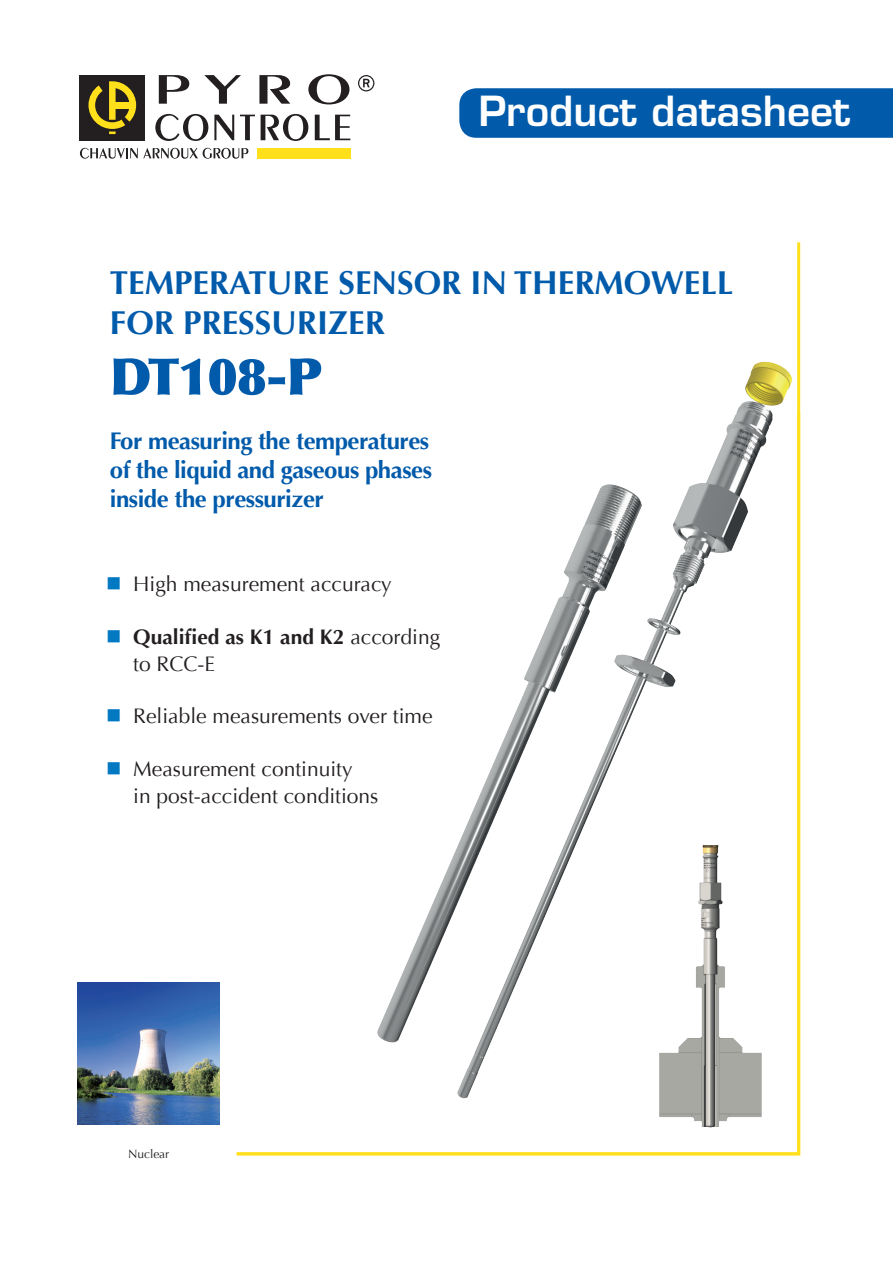
<style>
.page{position:relative;width:893px;height:1263px;background:#fff}
.page>*{position:absolute;margin:0;border:0;box-sizing:border-box;transform-origin:0 0}
.t1{font:900 51px "Optima";letter-spacing:-.02em;color:#015aaa}
.t2{font:600 40.5px "Eurostile LT Std";color:#fff}
.t3{font:700 33px/39.6px "Optima";color:#015aaa}
.t4{font:700 24px/28.8px "Optima";letter-spacing:-.02em;color:#015aaa;text-align:justify}
.t5{font:21px/27px "Optima";color:#231f20}
.t6{font:700 21px/27px "Optima";color:#231f20}
.t7{font:12px "Optima";letter-spacing:-.005em;color:#231f20}
.s1{font-weight:400}
</style>
<div class="page">
<div style="left:257px;top:148px;width:93px;height:10px;background:#ffe01b"></div>
<div style="left:80px;top:75px;width:65px;height:65px;background:#231f20"></div>
<svg style="left:88px;top:81px;width:48px;height:53px"></svg>
<svg style="left:80px;top:148px;width:168px;height:11px"></svg>
<svg style="left:358px;top:75px;width:16px;height:16px"></svg>
<svg style="left:159px;top:75px;width:30px;height:29px"></svg>
<svg style="left:204px;top:75px;width:37px;height:29px"></svg>
<svg style="left:259px;top:75px;width:31px;height:29px"></svg>
<svg style="left:308px;top:74px;width:41px;height:30px"></svg>
<svg style="left:155px;top:114px;width:53px;height:27px"></svg>
<svg style="left:214px;top:115px;width:20px;height:25px"></svg>
<svg style="left:240px;top:115px;width:15px;height:25px"></svg>
<svg style="left:261px;top:114px;width:47px;height:27px"></svg>
<svg style="left:315px;top:115px;width:35px;height:25px"></svg>
<img style="left:78px;top:982px;width:142px;height:142px">
<div style="left:459px;top:88px;width:434px;height:50px;background:#015aaa"></div>
<svg style="left:236px;top:242px;width:565px;height:914px"></svg>
<img style="left:349px;top:327px;width:445px;height:809px">
<img style="left:649px;top:838px;width:121px;height:298px">
<h2 class="t2" style="left:479px;top:86px;width:373px">Product datasheet</h2>
<h3 class="t3" style="left:110px;top:263px;width:625px">TEMPERATURE SENSOR IN THERMOWELL<br>FOR PRESSURIZER</h3>
<h1 class="t1" style="left:110px;top:346px;width:214px">DT108-P</h1>
<p class="t4" style="left:110px;top:427px;width:324px">For measuring the temperatures of the liquid and gaseous phases inside the pressurizer</p>
<p class="t5" style="left:133px;top:571px;width:260px">High measurement accuracy</p>
<p class="t6" style="left:133px;top:623px;width:308px">Qualified as K1 and K2 <span class="s1">according to RCC-E</span></p>
<p class="t5" style="left:133px;top:703px;width:301px">Reliable measurements over time</p>
<p class="t5" style="left:133px;top:755px;width:247px">Measurement continuity<br>in post-accident conditions</p>
<p class="t7" style="left:128px;top:1147px;width:42px">Nuclear</p>
</div>
